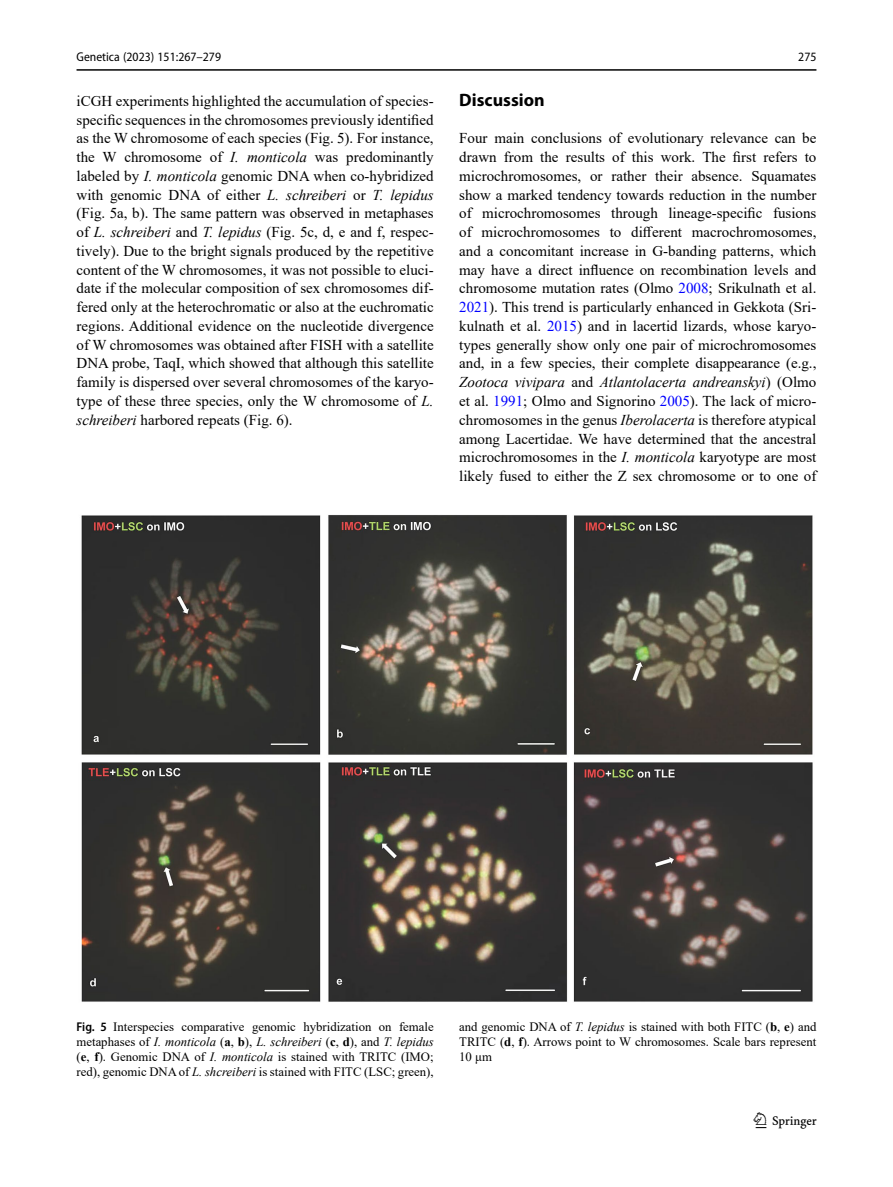
<style>
.page{position:relative;width:893px;height:1187px;background:#fff}
.page>*{position:absolute;margin:0;border:0;box-sizing:border-box;transform-origin:0 0}
.t1{font:22.5px "Springnew";color:#000}
.Head_1{font:700 18px "Myriad Pro";color:#000}
.Body_Text{font:15px/18.8px "Times New Roman";color:#000;text-align:justify}
.Figure_Caption{font:12.75px/15px "Times New Roman";color:#000;text-align:justify}
.t2{font:semi-condensed 12.75px "Myriad Pro";color:#000}
.s1{font-style:italic}
.s2{color:#00f}
.s3{font-family:"Myriad Pro";font-weight:600;font-stretch:semi-condensed}
.s4{font-weight:700}
</style>
<div class="page">
<hr style="left:77px;top:69px;width:739px;height:2px;background:#000">
<img style="left:81px;top:515px;width:732px;height:487px">
<p class="t2" style="left:77px;top:49px;width:146px">Genetica (2023) 151:267–279</p>
<p class="Body_Text" style="left:77px;top:91px;width:359px">iCGH experiments highlighted the accumulation of species&shy;specific sequences in the chromosomes previously identified as the W chromosome of each species (Fig. 5). For instance, the W chromosome of <span class="s1">I. monticola</span> was predominantly labeled by <span class="s1">I. monticola</span> genomic DNA when co-hybridized with genomic DNA of either <span class="s1">L. schreiberi</span> or <span class="s1">T. lepidus </span>(Fig. 5a, b). The same pattern was observed in metaphases of <span class="s1">L. schreiberi</span> and <span class="s1">T. lepidus</span> (Fig. 5c, d, e and f, respec&shy;tively). Due to the bright signals produced by the repetitive content of the W chromosomes, it was not possible to eluci&shy;date if the molecular composition of sex chromosomes dif&shy;fered only at the heterochromatic or also at the euchromatic regions. Additional evidence on the nucleotide divergence of W chromosomes was obtained after FISH with a satellite DNA probe, TaqI, which showed that although this satellite family is dispersed over several chromosomes of the karyo&shy;type of these three species, only the W chromosome of <span class="s1">L. schreiberi</span> harbored repeats (Fig. 6).</p>
<p class="t2" style="left:798px;top:49px;width:20px">275</p>
<p class="Head_1" style="left:459px;top:88px;width:87px">Discussion</p>
<p class="Body_Text" style="left:459px;top:128px;width:359px">Four main conclusions of evolutionary relevance can be drawn from the results of this work. The first refers to microchromosomes, or rather their absence. Squamates show a marked tendency towards reduction in the number of microchromosomes through lineage-specific fusions of microchromosomes to different macrochromosomes, and a concomitant increase in G-banding patterns, which may have a direct influence on recombination levels and chromosome mutation rates (Olmo <span class="s2">2008</span>; Srikulnath et al.<br><span class="s2">2021</span>). This trend is particularly enhanced in Gekkota (Sri&shy;kulnath et al. <span class="s2">2015</span>) and in lacertid lizards, whose karyo&shy;types generally show only one pair of microchromosomes and, in a few species, their complete disappearance (e.g., <span class="s1">Zootoca vivipara</span> and <span class="s1">Atlantolacerta andreanskyi</span>) (Olmo et al. <span class="s2">1991</span>; Olmo and Signorino <span class="s2">2005</span>). The lack of micro&shy;chromosomes in the genus <span class="s1">Iberolacerta</span> is therefore atypical among Lacertidae. We have determined that the ancestral microchromosomes in the <span class="s1">I. monticola</span> karyotype are most likely fused to either the Z sex chromosome or to one of</p>
<p class="Figure_Caption" style="left:77px;top:1019px;width:359px"><span class="s3">Fig. 5</span> Interspecies comparative genomic hybridization on female metaphases of <span class="s1">I. monticola</span> (<span class="s4">a</span>, <span class="s4">b</span>), <span class="s1">L. schreiberi</span> (<span class="s4">c</span>, <span class="s4">d</span>), and <span class="s1">T. lepidus </span>(<span class="s4">e</span>, <span class="s4">f</span>). Genomic DNA of <span class="s1">I. monticola</span> is stained with TRITC (IMO; red), genomic DNA of <span class="s1">L. shcreiberi</span> is stained with FITC (LSC; green),</p>
<p class="Figure_Caption" style="left:459px;top:1019px;width:359px">and genomic DNA of <span class="s1">T. lepidus</span> is stained with both FITC (<span class="s4">b</span>, <span class="s4">e</span>) and TRITC (<span class="s4">d</span>, <span class="s4">f</span>). Arrows point to W chromosomes. Scale bars represent 10 μm</p>
<h1 class="t1" style="left:756px;top:1107px;width:63px">1 3</h1>
</div>
